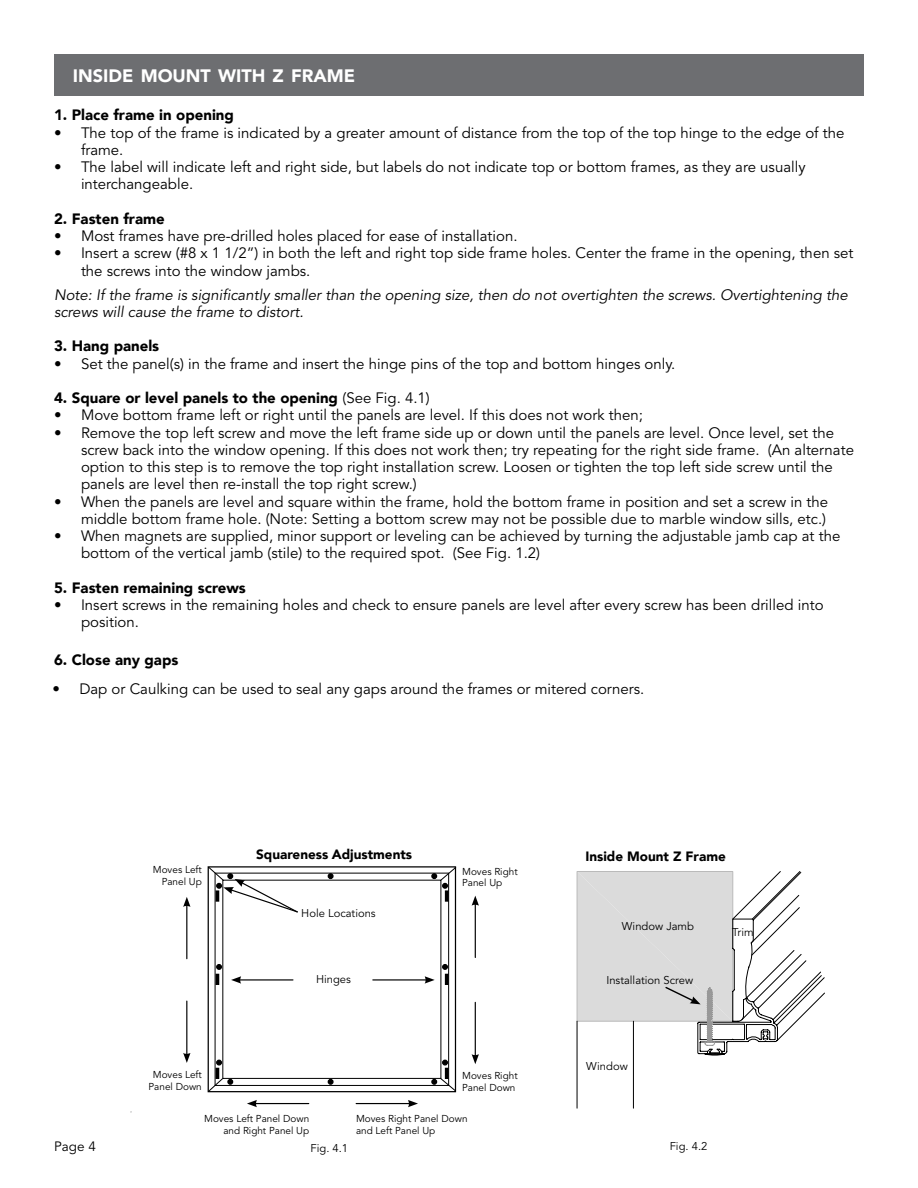
<style>
.page{position:relative;width:918px;height:1188px;background:#fff}
.page>*{position:absolute;margin:0;border:0;box-sizing:border-box;transform-origin:0 0}
.t1{font:900 18px "Avenir";color:#fff}
.t2{font:15px/17.2px "Avenir";color:#000}
.t3{font:italic 15px/17.2px "Avenir";color:#000}
.t4{font:900 15px "Avenir";color:#000}
.t5{font:900 13.5px "Avenir";color:#000}
.t6{font:13.5px "Avenir";color:#000}
.t7{font:11.25px "Avenir";color:#000}
.t8{font:10.05px/12px "Avenir";color:#000}
.s1{font-weight:400}
</style>
<div class="page">
<div style="left:54px;top:54px;width:810px;height:42px;background:#6d6e71"></div>
<svg style="left:577px;top:960px;width:248px;height:149px"></svg>
<svg style="left:207px;top:866px;width:250px;height:227px"></svg>
<svg style="left:216px;top:873px;width:83px;height:41px"></svg>
<hr style="left:373px;top:979px;width:54px;height:2px;background:#000">
<svg style="left:425px;top:976px;width:10px;height:8px"></svg>
<hr style="left:356px;top:1103px;width:54px;height:1px;background:#000">
<svg style="left:408px;top:1100px;width:10px;height:7px"></svg>
<hr style="left:239px;top:979px;width:54px;height:2px;background:#000">
<svg style="left:231px;top:976px;width:10px;height:8px"></svg>
<hr style="left:255px;top:1103px;width:54px;height:1px;background:#000">
<svg style="left:247px;top:1100px;width:10px;height:7px"></svg>
<hr style="left:475px;top:903px;width:1px;height:54px;background:#000">
<svg style="left:472px;top:896px;width:7px;height:10px"></svg>
<hr style="left:475px;top:1002px;width:1px;height:54px;background:#000">
<svg style="left:472px;top:1054px;width:7px;height:10px"></svg>
<hr style="left:186px;top:905px;width:1px;height:54px;background:#000">
<svg style="left:183px;top:897px;width:8px;height:10px"></svg>
<hr style="left:186px;top:1001px;width:1px;height:54px;background:#000">
<svg style="left:183px;top:1053px;width:8px;height:10px"></svg>
<svg style="left:577px;top:871px;width:225px;height:183px"></svg>
<p class="t1" style="left:73px;top:60px;width:284px">INSIDE MOUNT WITH Z FRAME</p>
<p class="t4" style="left:54px;top:102px;width:181px">1. Place frame in opening</p>
<p class="t2" style="left:81px;top:124px;width:765px;text-indent:-27px">• The top of the frame is indicated by a greater amount of distance from the top of the top hinge to the edge of the frame.</p>
<p class="t2" style="left:81px;top:159px;width:726px;text-indent:-27px">• The label will indicate left and right side, but labels do not indicate top or bottom frames, as they are usually interchangeable.</p>
<p class="t4" style="left:54px;top:206px;width:112px">2. Fasten frame</p>
<p class="t2" style="left:54px;top:228px;width:465px">• Most frames have pre-drilled holes placed for ease of installation.</p>
<p class="t2" style="left:81px;top:245px;width:774px;text-indent:-27px">• Insert a screw (#8 x 1 1/2”) in both the left and right top side frame holes. Center the frame in the opening, then set the screws into the window jambs.</p>
<p class="t3" style="left:54px;top:286px;width:795px">Note: If the frame is significantly smaller than the opening size, then do not overtighten the screws. Overtightening the screws will cause the frame to distort.</p>
<p class="t4" style="left:54px;top:333px;width:107px">3. Hang panels</p>
<p class="t2" style="left:54px;top:355px;width:623px">• Set the panel(s) in the frame and insert the hinge pins of the top and bottom hinges only.</p>
<p class="t4" style="left:54px;top:385px;width:377px">4. Square or level panels to the opening <span class="s1">(See Fig. 4.1)</span></p>
<p class="t2" style="left:54px;top:407px;width:590px">• Move bottom frame left or right until the panels are level. If this does not work then;</p>
<p class="t2" style="left:81px;top:424px;width:775px;text-indent:-27px">• Remove the top left screw and move the left frame side up or down until the panels are level. Once level, set the screw back into the window opening. If this does not work then; try repeating for the right side frame. (An alternate option to this step is to remove the top right installation screw. Loosen or tighten the top left side screw until the panels are level then re-install the top right screw.)</p>
<p class="t2" style="left:54px;top:493px;width:776px;text-align:right">• When the panels are level and square within the frame, hold the bottom frame in position and set a screw in the middle bottom frame hole. (Note: Setting a bottom screw may not be possible due to marble window sills, etc.)</p>
<p class="t2" style="left:81px;top:528px;width:761px;text-indent:-27px">• When magnets are supplied, minor support or leveling can be achieved by turning the adjustable jamb cap at the bottom of the vertical jamb (stile) to the required spot. (See Fig. 1.2)</p>
<p class="t4" style="left:54px;top:575px;width:193px">5. Fasten remaining screws</p>
<p class="t2" style="left:81px;top:597px;width:744px;text-indent:-27px">• Insert screws in the remaining holes and check to ensure panels are level after every screw has been drilled into position.</p>
<p class="t4" style="left:54px;top:647px;width:126px">6. Close any gaps</p>
<p class="t2" style="left:52px;top:681px;width:594px">• Dap or Caulking can be used to seal any gaps around the frames or mitered corners.</p>
<p class="t8" style="left:153px;top:864px;width:51px;text-align:right">Moves Left<br>Panel Up</p>
<p class="t8" style="left:149px;top:1069px;width:55px;text-align:center">Moves Left<br>Panel Down</p>
<p class="t5" style="left:256px;top:843px;width:158px">Squareness Adjustments</p>
<p class="t7" style="left:301px;top:906px;width:76px">Hole Locations</p>
<p class="t7" style="left:316px;top:973px;width:36px">Hinges</p>
<p class="t8" style="left:462px;top:865px;width:57px">Moves Right<br>Panel Up</p>
<p class="t8" style="left:462px;top:1070px;width:57px">Moves Right<br>Panel Down</p>
<p class="t8" style="left:204px;top:1113px;width:107px;text-align:right">Moves Left Panel Down and Right Panel Up</p>
<p class="t8" style="left:356px;top:1113px;width:113px">Moves Right Panel Down and Left Panel Up</p>
<p class="t5" style="left:585px;top:844px;width:142px">Inside Mount Z Frame</p>
<p class="t7" style="left:622px;top:920px;width:74px">Window Jamb</p>
<p class="t7" style="left:606px;top:973px;width:88px">Installation Screw</p>
<p class="t7" style="left:586px;top:1059px;width:43px">Window</p>
<p class="t7" style="left:732px;top:926px;width:23px">Trim</p>
<p class="t6" style="left:54px;top:1139px;width:43px">Page 4</p>
<p class="t7" style="left:311px;top:1142px;width:39px">Fig. 4.1</p>
<p class="t7" style="left:670px;top:1140px;width:39px">Fig. 4.2</p>
</div>
